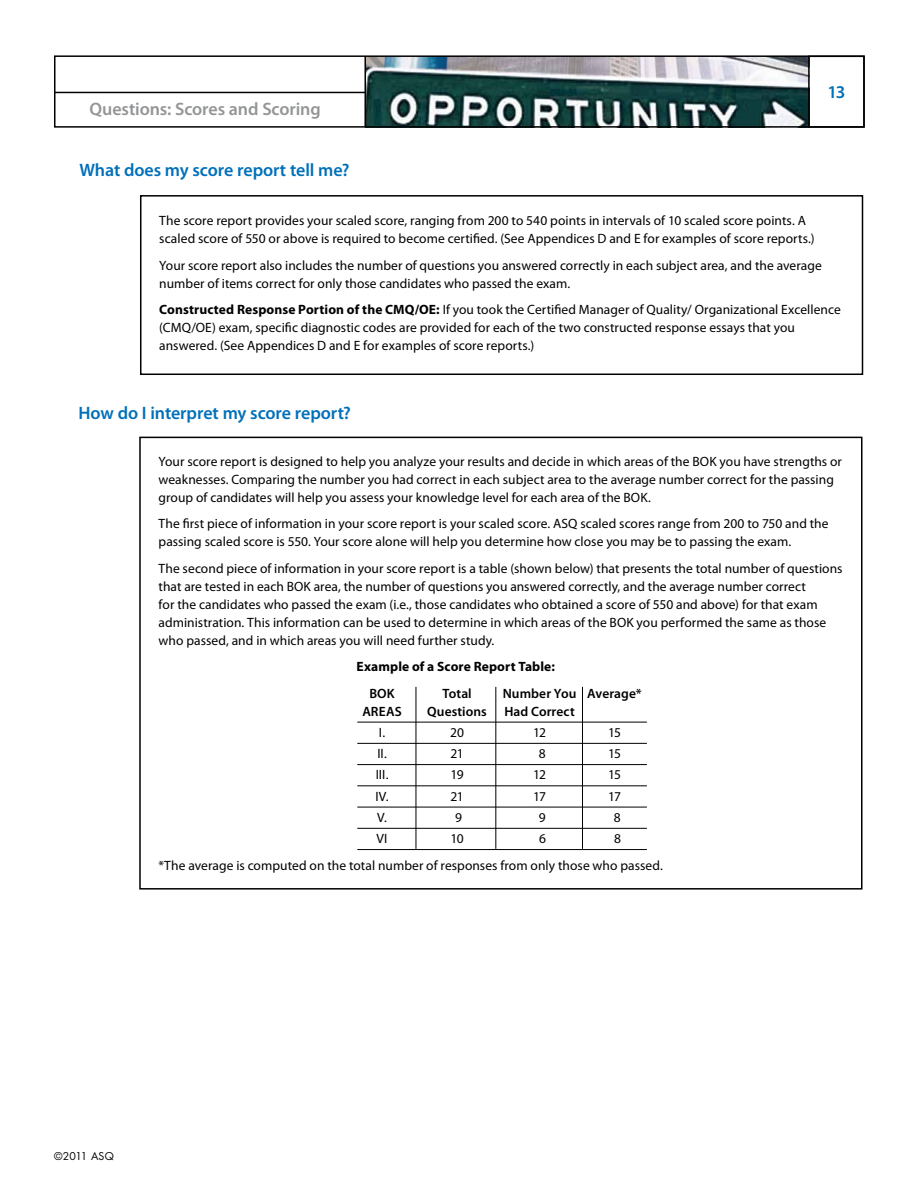
<style>
.page{position:relative;width:918px;height:1188px;background:#fff}
.page>*{position:absolute;margin:0;border:0;box-sizing:border-box;transform-origin:0 0}
.t1{font:600 18px "Myriad Pro";letter-spacing:-.005em;color:#0070b9}
.t2{font:600 18px "Myriad Pro";letter-spacing:-.005em;color:#939597}
.t3{font:13.5px/18px "Myriad Pro";letter-spacing:.005em;color:#000}
.t4{font:600 13.5px "Myriad Pro";letter-spacing:.005em;color:#000}
.t5{font:700 13.5px "Myriad Pro";letter-spacing:.01em;color:#000}
.t6{font:10.5px "Futura";letter-spacing:.015em;color:#000}
.s1{font-weight:700}
</style>
<div class="page">
<img style="left:366px;top:58px;width:442px;height:67px">
<div style="left:54px;top:55px;width:811px;height:73px;border:2px solid #000"></div>
<hr style="left:364px;top:56px;width:2px;height:71px;background:#000">
<hr style="left:54px;top:92px;width:311px;height:1px;background:#000">
<div style="left:808px;top:56px;width:57px;height:72px;border:2px solid #000"></div>
<div style="left:139px;top:437px;width:724px;height:453px;border:2px solid #000"></div>
<div style="left:140px;top:195px;width:723px;height:180px;border:2px solid #000"></div>
<hr style="left:357px;top:722px;width:290px;height:1px;background:#000">
<hr style="left:357px;top:743px;width:290px;height:1px;background:#000">
<hr style="left:357px;top:764px;width:290px;height:1px;background:#000">
<hr style="left:357px;top:785px;width:290px;height:1px;background:#000">
<hr style="left:357px;top:807px;width:290px;height:1px;background:#000">
<hr style="left:357px;top:828px;width:290px;height:1px;background:#000">
<hr style="left:357px;top:849px;width:290px;height:1px;background:#000">
<hr style="left:416px;top:687px;width:1px;height:162px;background:#000">
<hr style="left:495px;top:687px;width:1px;height:162px;background:#000">
<hr style="left:582px;top:687px;width:1px;height:162px;background:#000">
<h1 class="t2" style="left:90px;top:102px;width:233px">Questions: Scores and Scoring</h1>
<h1 class="t1" style="left:79px;top:163px;width:272px">What does my score report tell me?</h1>
<h1 class="t1" style="left:827px;top:85px;width:20px">13</h1>
<p class="t3" style="left:159px;top:213px;width:657px">The score report provides your scaled score, ranging from 200 to 540 points in intervals of 10 scaled score points. A scaled score of 550 or above is required to become certified. (See Appendices D and E for examples of score reports.)</p>
<p class="t3" style="left:159px;top:257px;width:664px">Your score report also includes the number of questions you answered correctly in each subject area, and the average number of items correct for only those candidates who passed the exam.</p>
<p class="t3" style="left:159px;top:302px;width:683px"><span class="s1">Constructed Response Portion of the CMQ/OE:</span> If you took the Certified Manager of Quality/ Organizational Excellence (CMQ/OE) exam, specific diagnostic codes are provided for each of the two constructed response essays that you answered. (See Appendices D and E for examples of score reports.)</p>
<h1 class="t1" style="left:79px;top:406px;width:274px">How do I interpret my score report?</h1>
<p class="t3" style="left:159px;top:453px;width:685px">Your score report is designed to help you analyze your results and decide in which areas of the BOK you have strengths or weaknesses. Comparing the number you had correct in each subject area to the average number correct for the passing group of candidates will help you assess your knowledge level for each area of the BOK.</p>
<p class="t3" style="left:159px;top:516px;width:672px">The first piece of information in your score report is your scaled score. ASQ scaled scores range from 200 to 750 and the passing scaled score is 550. Your score alone will help you determine how close you may be to passing the exam.</p>
<p class="t3" style="left:159px;top:560px;width:685px">The second piece of information in your score report is a table (shown below) that presents the total number of questions that are tested in each BOK area, the number of questions you answered correctly, and the average number correct<br>for the candidates who passed the exam (i.e., those candidates who obtained a score of 550 and above) for that exam administration. This information can be used to determine in which areas of the BOK you performed the same as those who passed, and in which areas you will need further study.</p>
<p class="t5" style="left:357px;top:661px;width:200px">Example of a Score Report Table:</p>
<p class="t4" style="left:369px;top:688px;width:27px">BOK</p>
<p class="t4" style="left:442px;top:688px;width:31px">Total</p>
<p class="t4" style="left:503px;top:688px;width:141px">Number You Average*</p>
<p class="t4" style="left:362px;top:706px;width:41px">AREAS</p>
<p class="t4" style="left:427px;top:706px;width:61px">Questions</p>
<p class="t4" style="left:504px;top:706px;width:72px">Had Correct</p>
<p class="t3" style="left:379px;top:724px;width:8px">I.</p>
<p class="t3" style="left:450px;top:724px;width:15px">20</p>
<p class="t3" style="left:533px;top:724px;width:14px">12</p>
<p class="t3" style="left:608px;top:724px;width:15px">15</p>
<p class="t3" style="left:377px;top:746px;width:11px">II.</p>
<p class="t3" style="left:450px;top:746px;width:15px">21</p>
<p class="t3" style="left:539px;top:746px;width:8px">8</p>
<p class="t3" style="left:608px;top:746px;width:15px">15</p>
<p class="t3" style="left:376px;top:767px;width:14px">III.</p>
<p class="t3" style="left:451px;top:767px;width:15px">19</p>
<p class="t3" style="left:533px;top:767px;width:14px">12</p>
<p class="t3" style="left:608px;top:767px;width:15px">15</p>
<p class="t3" style="left:376px;top:788px;width:14px">IV.</p>
<p class="t3" style="left:450px;top:788px;width:15px">21</p>
<p class="t3" style="left:533px;top:788px;width:14px">17</p>
<p class="t3" style="left:608px;top:788px;width:14px">17</p>
<p class="t3" style="left:377px;top:809px;width:11px">V.</p>
<p class="t3" style="left:455px;top:809px;width:8px">9</p>
<p class="t3" style="left:539px;top:809px;width:8px">9</p>
<p class="t3" style="left:614px;top:809px;width:8px">8</p>
<p class="t3" style="left:377px;top:831px;width:12px">VI</p>
<p class="t3" style="left:450px;top:831px;width:15px">10</p>
<p class="t3" style="left:539px;top:831px;width:8px">6</p>
<p class="t3" style="left:159px;top:826px;width:506px;line-height:26.5px;text-indent:455px">8<br>*The average is computed on the total number of responses from only those who passed.</p>
<p class="t6" style="left:54px;top:1151px;width:61px">©2011 ASQ</p>
</div>
